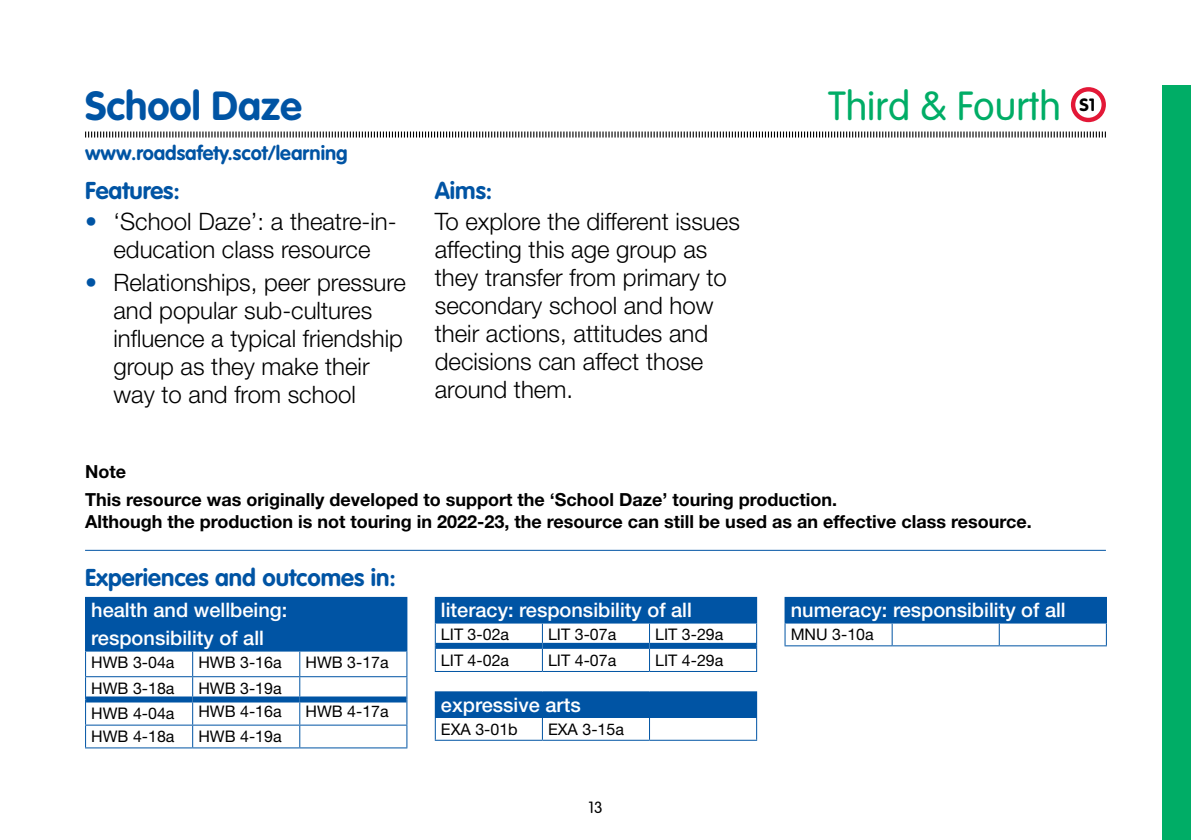
<style>
.page{position:relative;width:1191px;height:840px;background:#fff}
.page>*{position:absolute;margin:0;border:0;box-sizing:border-box;transform-origin:0 0}
.heading{font:300 40px "VAG Rounded Std";color:#00ad66}
.heading-2{font:700 40px "VAG Rounded Std";color:#0054a4}
.t1{font:300 24px/28px "Helvetica Neue LT Std";color:#000}
.t2{font:700 24px "VAG Rounded Std";color:#0054a4}
.t3{font:500 20px/28px "Helvetica Neue LT Std";color:#fff}
.t4{font:700 20px "VAG Rounded Std";color:#0054a4}
.t5{font:700 18px/22px "Helvetica Neue LT Std";color:#000}
.t6{font:700 17.6px "VAG Rounded Std";color:#000}
.Table_text{font:16px "Helvetica Neue LT Std";color:#000}
.t7{font:300 16px "VAG Rounded Std";color:#000}
.s1{color:#0054a4}
</style>
<div class="page">
<div style="left:1162px;top:85px;width:29px;height:754px;background:#00ad66"></div>
<svg style="left:85px;top:131px;width:1021px;height:7px"></svg>
<svg style="left:1073px;top:89px;width:30px;height:31px"></svg>
<div style="left:1071px;top:87px;width:35px;height:35px;border:4px solid #e31837;border-radius:50%"></div>
<hr style="left:85px;top:549px;width:1021px;height:1px;background:#0054a4">
<div style="left:86px;top:597px;width:321px;height:53px;background:#0054a4"></div>
<hr style="left:85px;top:596px;width:108px;height:1px;background:#0054a4">
<hr style="left:85px;top:597px;width:1px;height:53px;background:#0054a4">
<hr style="left:193px;top:596px;width:107px;height:1px;background:#0054a4">
<hr style="left:300px;top:596px;width:107px;height:1px;background:#0054a4">
<hr style="left:85px;top:650px;width:108px;height:1px;background:#0054a4">
<hr style="left:193px;top:650px;width:107px;height:1px;background:#0054a4">
<hr style="left:300px;top:650px;width:107px;height:1px;background:#0054a4">
<hr style="left:85px;top:675px;width:108px;height:1px;background:#0054a4">
<svg style="left:192px;top:651px;width:1px;height:45px"></svg>
<svg style="left:299px;top:651px;width:1px;height:45px"></svg>
<hr style="left:85px;top:724px;width:108px;height:1px;background:#0054a4">
<svg style="left:85px;top:651px;width:1px;height:96px"></svg>
<hr style="left:193px;top:724px;width:107px;height:1px;background:#0054a4">
<svg style="left:192px;top:702px;width:1px;height:45px"></svg>
<hr style="left:300px;top:724px;width:107px;height:1px;background:#0054a4">
<svg style="left:299px;top:702px;width:1px;height:45px"></svg>
<svg style="left:406px;top:651px;width:1px;height:96px"></svg>
<hr style="left:85px;top:747px;width:108px;height:1px;background:#0054a4">
<hr style="left:193px;top:747px;width:107px;height:1px;background:#0054a4">
<hr style="left:300px;top:747px;width:107px;height:1px;background:#0054a4">
<div style="left:86px;top:696px;width:107px;height:6px;background:#0054a4"></div>
<hr style="left:193px;top:675px;width:107px;height:1px;background:#0054a4">
<hr style="left:300px;top:675px;width:107px;height:1px;background:#0054a4">
<div style="left:193px;top:696px;width:107px;height:6px;background:#0054a4"></div>
<div style="left:300px;top:696px;width:106px;height:6px;background:#0054a4"></div>
<div style="left:435px;top:597px;width:321px;height:25px;background:#0054a4"></div>
<hr style="left:435px;top:596px;width:107px;height:1px;background:#0054a4">
<hr style="left:542px;top:596px;width:107px;height:1px;background:#0054a4">
<hr style="left:649px;top:596px;width:108px;height:1px;background:#0054a4">
<hr style="left:435px;top:622px;width:107px;height:1px;background:#0054a4">
<hr style="left:542px;top:622px;width:107px;height:1px;background:#0054a4">
<svg style="left:542px;top:623px;width:1px;height:19px"></svg>
<hr style="left:649px;top:622px;width:108px;height:1px;background:#0054a4">
<svg style="left:649px;top:623px;width:1px;height:19px"></svg>
<svg style="left:435px;top:623px;width:1px;height:47px"></svg>
<svg style="left:542px;top:648px;width:1px;height:22px"></svg>
<svg style="left:649px;top:648px;width:1px;height:22px"></svg>
<svg style="left:756px;top:597px;width:1px;height:73px"></svg>
<hr style="left:435px;top:670px;width:107px;height:1px;background:#0054a4">
<hr style="left:542px;top:670px;width:107px;height:1px;background:#0054a4">
<hr style="left:649px;top:670px;width:108px;height:1px;background:#0054a4">
<div style="left:436px;top:642px;width:106px;height:6px;background:#0054a4"></div>
<div style="left:542px;top:642px;width:107px;height:6px;background:#0054a4"></div>
<div style="left:649px;top:642px;width:107px;height:6px;background:#0054a4"></div>
<div style="left:435px;top:691px;width:321px;height:26px;background:#0054a4"></div>
<hr style="left:649px;top:691px;width:108px;height:1px;background:#0054a4">
<svg style="left:435px;top:717px;width:1px;height:22px"></svg>
<svg style="left:542px;top:717px;width:1px;height:22px"></svg>
<svg style="left:649px;top:717px;width:1px;height:22px"></svg>
<svg style="left:756px;top:692px;width:1px;height:47px"></svg>
<hr style="left:435px;top:739px;width:107px;height:1px;background:#0054a4">
<hr style="left:542px;top:739px;width:107px;height:1px;background:#0054a4">
<hr style="left:649px;top:739px;width:108px;height:1px;background:#0054a4">
<div style="left:785px;top:597px;width:321px;height:25px;background:#0054a4"></div>
<hr style="left:784px;top:596px;width:108px;height:1px;background:#0054a4">
<hr style="left:892px;top:596px;width:107px;height:1px;background:#0054a4">
<hr style="left:999px;top:596px;width:107px;height:1px;background:#0054a4">
<hr style="left:784px;top:622px;width:108px;height:1px;background:#0054a4">
<svg style="left:784px;top:597px;width:1px;height:48px"></svg>
<hr style="left:892px;top:622px;width:107px;height:1px;background:#0054a4">
<svg style="left:891px;top:623px;width:1px;height:22px"></svg>
<hr style="left:999px;top:622px;width:107px;height:1px;background:#0054a4">
<svg style="left:998px;top:623px;width:1px;height:22px"></svg>
<svg style="left:1105px;top:623px;width:1px;height:22px"></svg>
<hr style="left:784px;top:645px;width:108px;height:1px;background:#0054a4">
<hr style="left:892px;top:645px;width:107px;height:1px;background:#0054a4">
<hr style="left:999px;top:645px;width:107px;height:1px;background:#0054a4">
<p class="heading-2" style="left:85px;top:82px;width:218px">School Daze</p>
<p class="heading" style="left:828px;top:83px;width:234px">Third &amp; Fourth</p>
<p class="t6" style="left:1079px;top:95px;width:17px">S1</p>
<p class="t4" style="left:85px;top:141px;width:264px">www.roadsafety.scot/learning</p>
<p class="t2" style="left:85px;top:176px;width:96px">Features:</p>
<p class="t1" style="left:85px;top:206px;width:313px;text-align:center"><span class="s1">•</span> ‘School Daze’: a theatre-in&shy;education class resource</p>
<p class="t1" style="left:113px;top:268px;width:294px;text-indent:-28px"><span class="s1">•</span> Relationships, peer pressure and popular sub-cultures influence a typical friendship group as they make their way to and from school</p>
<p class="t2" style="left:435px;top:176px;width:59px">Aims:</p>
<p class="t1" style="left:435px;top:206px;width:306px">To explore the different issues affecting this age group as they transfer from primary to secondary school and how their actions, attitudes and decisions can affect those around them.</p>
<p class="t5" style="left:85px;top:460px;width:43px">Note</p>
<p class="t5" style="left:85px;top:487px;width:948px">This resource was originally developed to support the ‘School Daze’ touring production.<br>Although the production is not touring in 2022-23, the resource can still be used as an effective class resource.</p>
<p class="t2" style="left:85px;top:563px;width:312px">Experiences and outcomes in:</p>
<p class="t3" style="left:91px;top:595px;width:198px">health and wellbeing: responsibility of all</p>
<p class="Table_text" style="left:91px;top:652px;width:85px">HWB 3-04a</p>
<p class="Table_text" style="left:198px;top:652px;width:85px">HWB 3-16a</p>
<p class="Table_text" style="left:305px;top:652px;width:85px">HWB 3-17a</p>
<p class="Table_text" style="left:91px;top:678px;width:85px">HWB 3-18a</p>
<p class="Table_text" style="left:198px;top:678px;width:85px">HWB 3-19a</p>
<p class="Table_text" style="left:91px;top:703px;width:85px">HWB 4-04a</p>
<p class="Table_text" style="left:198px;top:701px;width:85px">HWB 4-16a</p>
<p class="Table_text" style="left:305px;top:701px;width:85px">HWB 4-17a</p>
<p class="Table_text" style="left:91px;top:726px;width:85px">HWB 4-18a</p>
<p class="Table_text" style="left:198px;top:726px;width:85px">HWB 4-19a</p>
<p class="t3" style="left:441px;top:595px;width:252px">literacy: responsibility of all</p>
<p class="Table_text" style="left:441px;top:624px;width:70px">LIT 3-02a</p>
<p class="Table_text" style="left:548px;top:624px;width:70px">LIT 3-07a</p>
<p class="Table_text" style="left:655px;top:624px;width:70px">LIT 3-29a</p>
<p class="Table_text" style="left:441px;top:650px;width:70px">LIT 4-02a</p>
<p class="Table_text" style="left:548px;top:650px;width:70px">LIT 4-07a</p>
<p class="Table_text" style="left:655px;top:650px;width:70px">LIT 4-29a</p>
<p class="t3" style="left:441px;top:690px;width:141px">expressive arts</p>
<p class="Table_text" style="left:441px;top:719px;width:78px">EXA 3-01b</p>
<p class="Table_text" style="left:548px;top:719px;width:77px">EXA 3-15a</p>
<p class="t7" style="left:588px;top:797px;width:16px">13</p>
<p class="t3" style="left:790px;top:595px;width:276px">numeracy: responsibility of all</p>
<p class="Table_text" style="left:790px;top:624px;width:84px">MNU 3-10a</p>
</div>
